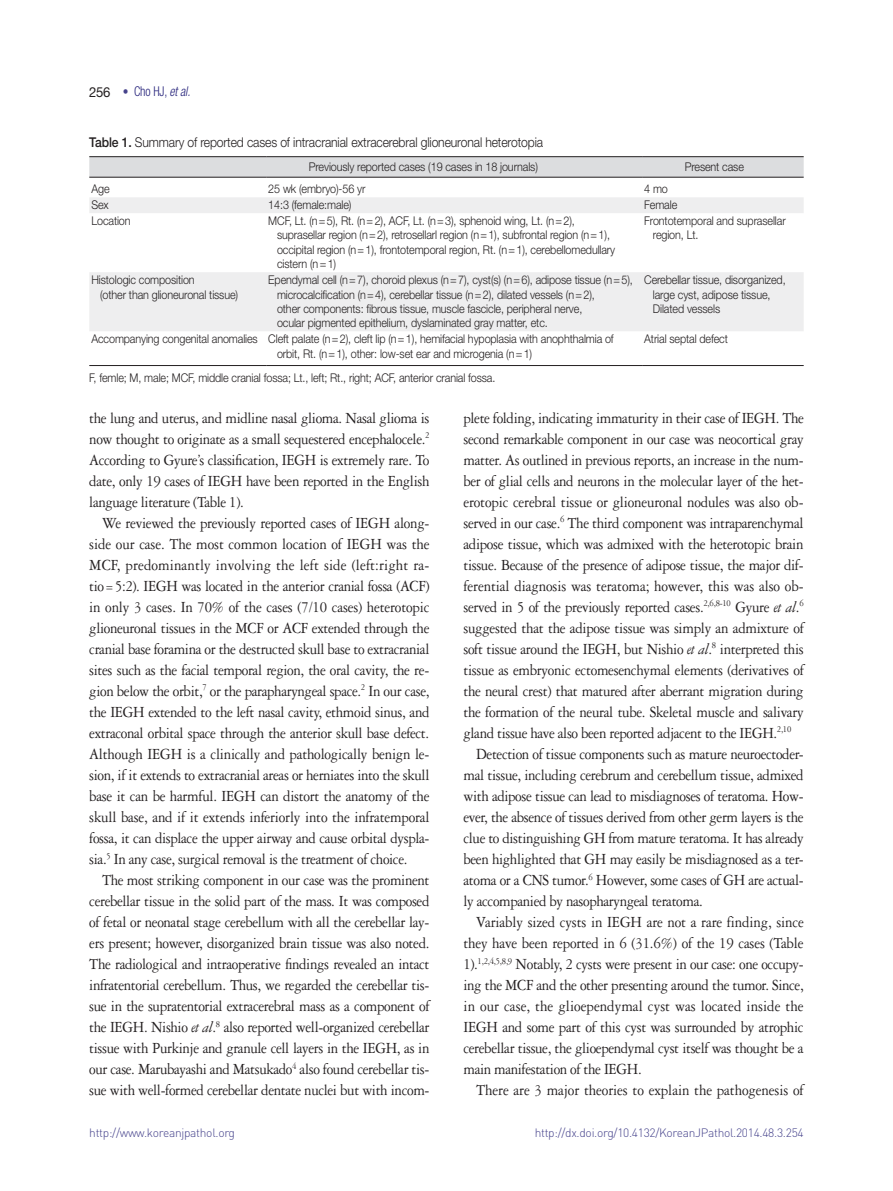
<style>
.page{position:relative;width:893px;height:1191px;background:#fff}
.page>*{position:absolute;margin:0;border:0;box-sizing:border-box;transform-origin:0 0}
.본문_영문{font:16.5px/21px "Garamond 3 LT Std";letter-spacing:-.025em;color:#231f20;text-align:justify;scale:.9 1}
.본문_영문-2{font:16.5px "Garamond 3 LT Std";letter-spacing:-.005em;color:#231f20;scale:.9 1}
.표_제목__그림_설명{font:300 13.5px "Helvetica Neue LT Std";letter-spacing:-.01em;color:#231f20;scale:.9 1}
.t1{font:300 condensed 13.5px "Helvetica Neue LT Std";color:#26237b;scale:.9 1}
.표_본문{font:300 12px "Helvetica Neue LT Std";letter-spacing:-.01em;color:#231f20;scale:.9 1}
.t2{font:300 12px "DIN Pro";letter-spacing:-.025em;color:#45428b}
.s1{font-weight:400;font-stretch:normal;font-size:13.8px;color:#231f20}
.s2{font-size:12.75px;color:#45428b}
.s3{font-style:italic}
.s4{font-weight:500}
</style>
<div class="page">
<svg style="left:89px;top:157px;width:715px;height:20px;background:#d7d8da"></svg>
<svg style="left:89px;top:197px;width:715px;height:134px;fill:#eeeeef"></svg>
<hr style="left:89px;top:156px;width:177px;height:1px;background:#231f20">
<hr style="left:266px;top:156px;width:376px;height:1px;background:#231f20">
<hr style="left:642px;top:156px;width:162px;height:1px;background:#231f20">
<hr style="left:89px;top:177px;width:177px;height:1px;background:#231f20">
<hr style="left:266px;top:177px;width:376px;height:1px;background:#231f20">
<hr style="left:642px;top:177px;width:162px;height:1px;background:#231f20">
<hr style="left:89px;top:365px;width:177px;height:1px;background:#231f20">
<hr style="left:266px;top:365px;width:376px;height:1px;background:#231f20">
<hr style="left:642px;top:365px;width:162px;height:1px;background:#231f20">
<p class="t1" style="left:89px;top:84px;width:114px"><span class="s1">256</span> <span class="s2">•</span> Cho HJ, <span class="s3">et al.</span></p>
<p class="표_제목__그림_설명" style="left:89px;top:134px;width:506px"><span class="s4">Table 1.</span> Summary of reported cases of intracranial extracerebral glioneuronal heterotopia</p>
<p class="표_본문" style="left:309px;top:159px;width:256px">Previously reported cases (19 cases in 18 journals)</p>
<p class="표_본문" style="left:685px;top:159px;width:67px">Present case</p>
<p class="표_본문" style="left:91px;top:182px;width:22px">Age</p>
<p class="표_본문" style="left:268px;top:182px;width:109px">25 wk (embryo)-56 yr</p>
<p class="표_본문" style="left:644px;top:182px;width:28px">4 mo</p>
<p class="표_본문" style="left:91px;top:198px;width:21px">Sex</p>
<p class="표_본문" style="left:268px;top:198px;width:94px">14:3 (female:male)</p>
<p class="표_본문" style="left:644px;top:198px;width:38px">Female</p>
<p class="표_본문" style="left:91px;top:213px;width:45px">Location</p>
<p class="표_본문" style="left:268px;top:213px;width:342px">MCF, Lt. (n=5), Rt. (n=2), ACF, Lt. (n=3), sphenoid wing, Lt. (n=2),</p>
<p class="표_본문" style="left:277px;top:228px;width:372px">suprasellar region (n=2), retrosellarl region (n=1), subfrontal region (n=1),</p>
<p class="표_본문" style="left:277px;top:242px;width:377px">occipital region (n=1), frontotemporal region, Rt. (n=1), cerebellomedullary</p>
<p class="표_본문" style="left:277px;top:257px;width:67px">cistern (n=1)</p>
<p class="표_본문" style="left:644px;top:213px;width:159px">Frontotemporal and suprasellar</p>
<p class="표_본문" style="left:653px;top:228px;width:52px">region, Lt.</p>
<p class="표_본문" style="left:91px;top:272px;width:116px">Histologic composition</p>
<p class="표_본문" style="left:100px;top:287px;width:155px">(other than glioneuronal tissue)</p>
<p class="표_본문" style="left:268px;top:272px;width:407px">Ependymal cell (n=7), choroid plexus (n=7), cyst(s) (n=6), adipose tissue (n=5),</p>
<p class="표_본문" style="left:277px;top:287px;width:355px">microcalcification (n=4), cerebellar tissue (n=2), dilated vessels (n=2),</p>
<p class="표_본문" style="left:277px;top:301px;width:341px">other components: fibrous tissue, muscle fascicle, peripheral nerve,</p>
<p class="표_본문" style="left:277px;top:316px;width:302px">ocular pigmented epithelium, dyslaminated gray matter, etc.</p>
<p class="표_본문" style="left:644px;top:272px;width:159px">Cerebellar tissue, disorganized,</p>
<p class="표_본문" style="left:653px;top:287px;width:132px">large cyst, adipose tissue,</p>
<p class="표_본문" style="left:653px;top:301px;width:76px">Dilated vessels</p>
<p class="표_본문" style="left:91px;top:331px;width:186px">Accompanying congenital anomalies</p>
<p class="표_본문" style="left:268px;top:331px;width:385px">Cleft palate (n=2), cleft lip (n=1), hemifacial hypoplasia with anophthalmia of</p>
<p class="표_본문" style="left:277px;top:346px;width:285px">orbit, Rt. (n=1), other: low-set ear and microgenia (n=1)</p>
<p class="표_본문" style="left:644px;top:331px;width:95px">Atrial septal defect</p>
<p class="표_본문" style="left:89px;top:370px;width:453px">F, femle; M, male; MCF, middle cranial fossa; Lt., left; Rt., right; ACF, anterior cranial fossa.</p>
<p class="본문_영문" style="left:89px;top:407px;width:379px">the lung and uterus, and midline nasal glioma. Nasal glioma is now thought to originate as a small sequestered encephalocele.<sup>2<br></sup>According to Gyure’s classification, IEGH is extremely rare. To date, only 19 cases of IEGH have been reported in the English language literature (Table 1).</p>
<p class="본문_영문" style="left:89px;top:512px;width:380px;text-indent:13px">We reviewed the previously reported cases of IEGH along&shy;side our case. The most common location of IEGH was the MCF, predominantly involving the left side (left:right ra&shy;tio=5:2). IEGH was located in the anterior cranial fossa (ACF) in only 3 cases. In 70% of the cases (7/10 cases) heterotopic glioneuronal tissues in the MCF or ACF extended through the cranial base foramina or the destructed skull base to extracranial sites such as the facial temporal region, the oral cavity, the re&shy;gion below the orbit,<sup>7</sup> or the parapharyngeal space.<sup>2</sup> In our case, the IEGH extended to the left nasal cavity, ethmoid sinus, and extraconal orbital space through the anterior skull base defect.<br>Although IEGH is a clinically and pathologically benign le&shy;sion, if it extends to extracranial areas or herniates into the skull base it can be harmful. IEGH can distort the anatomy of the skull base, and if it extends inferiorly into the infratemporal fossa, it can displace the upper airway and cause orbital dyspla&shy;sia.<sup>5</sup> In any case, surgical removal is the treatment of choice.</p>
<p class="본문_영문" style="left:89px;top:869px;width:380px;text-indent:13px">The most striking component in our case was the prominent cerebellar tissue in the solid part of the mass. It was composed of fetal or neonatal stage cerebellum with all the cerebellar lay&shy;ers present; however, disorganized brain tissue was also noted.<br>The radiological and intraoperative findings revealed an intact infratentorial cerebellum. Thus, we regarded the cerebellar tis&shy;sue in the supratentorial extracerebral mass as a component of the IEGH. Nishio <span class="s3">et al</span>.<sup>8</sup> also reported well-organized cerebellar tissue with Purkinje and granule cell layers in the IEGH, as in our case. Marubayashi and Matsukado<sup>4</sup> also found cerebellar tis&shy;sue with well-formed cerebellar dentate nuclei but with incom-</p>
<p class="본문_영문" style="left:463px;top:407px;width:380px">plete folding, indicating immaturity in their case of IEGH. The second remarkable component in our case was neocortical gray matter. As outlined in previous reports, an increase in the num&shy;ber of glial cells and neurons in the molecular layer of the het&shy;erotopic cerebral tissue or glioneuronal nodules was also ob&shy;served in our case.<sup>6</sup> The third component was intraparenchymal adipose tissue, which was admixed with the heterotopic brain tissue. Because of the presence of adipose tissue, the major dif&shy;ferential diagnosis was teratoma; however, this was also ob&shy;served in 5 of the previously reported cases.<sup>2,6,8-10</sup> Gyure <span class="s3">et al</span>.<sup>6 </sup>suggested that the adipose tissue was simply an admixture of soft tissue around the IEGH, but Nishio <span class="s3">et al</span>.<sup>8</sup> interpreted this tissue as embryonic ectomesenchymal elements (derivatives of the neural crest) that matured after aberrant migration during the formation of the neural tube. Skeletal muscle and salivary gland tissue have also been reported adjacent to the IEGH.<sup>2,10</sup></p>
<p class="본문_영문" style="left:463px;top:743px;width:380px;text-indent:13px">Detection of tissue components such as mature neuroectoder&shy;mal tissue, including cerebrum and cerebellum tissue, admixed with adipose tissue can lead to misdiagnoses of teratoma. How&shy;ever, the absence of tissues derived from other germ layers is the clue to distinguishing GH from mature teratoma. It has already been highlighted that GH may easily be misdiagnosed as a ter&shy;atoma or a CNS tumor.<sup>6</sup> However, some cases of GH are actual&shy;ly accompanied by nasopharyngeal teratoma.</p>
<p class="본문_영문" style="left:463px;top:911px;width:380px;text-indent:13px">Variably sized cysts in IEGH are not a rare finding, since they have been reported in 6 (31.6%) of the 19 cases (Table 1).<sup>1,2,4,5,8,9</sup> Notably, 2 cysts were present in our case: one occupy&shy;ing the MCF and the other presenting around the tumor. Since, in our case, the glioependymal cyst was located inside the IEGH and some part of this cyst was surrounded by atrophic cerebellar tissue, the glioependymal cyst itself was thought be a main manifestation of the IEGH.</p>
<p class="본문_영문-2" style="left:476px;top:1081px;width:365px">There are 3 major theories to explain the pathogenesis of</p>
<p class="t2" style="left:89px;top:1125px;width:147px">http://www.koreanjpathol.org</p>
<p class="t2" style="left:535px;top:1125px;width:270px">http://dx.doi.org/10.4132/KoreanJPathol.2014.48.3.254</p>
</div>
